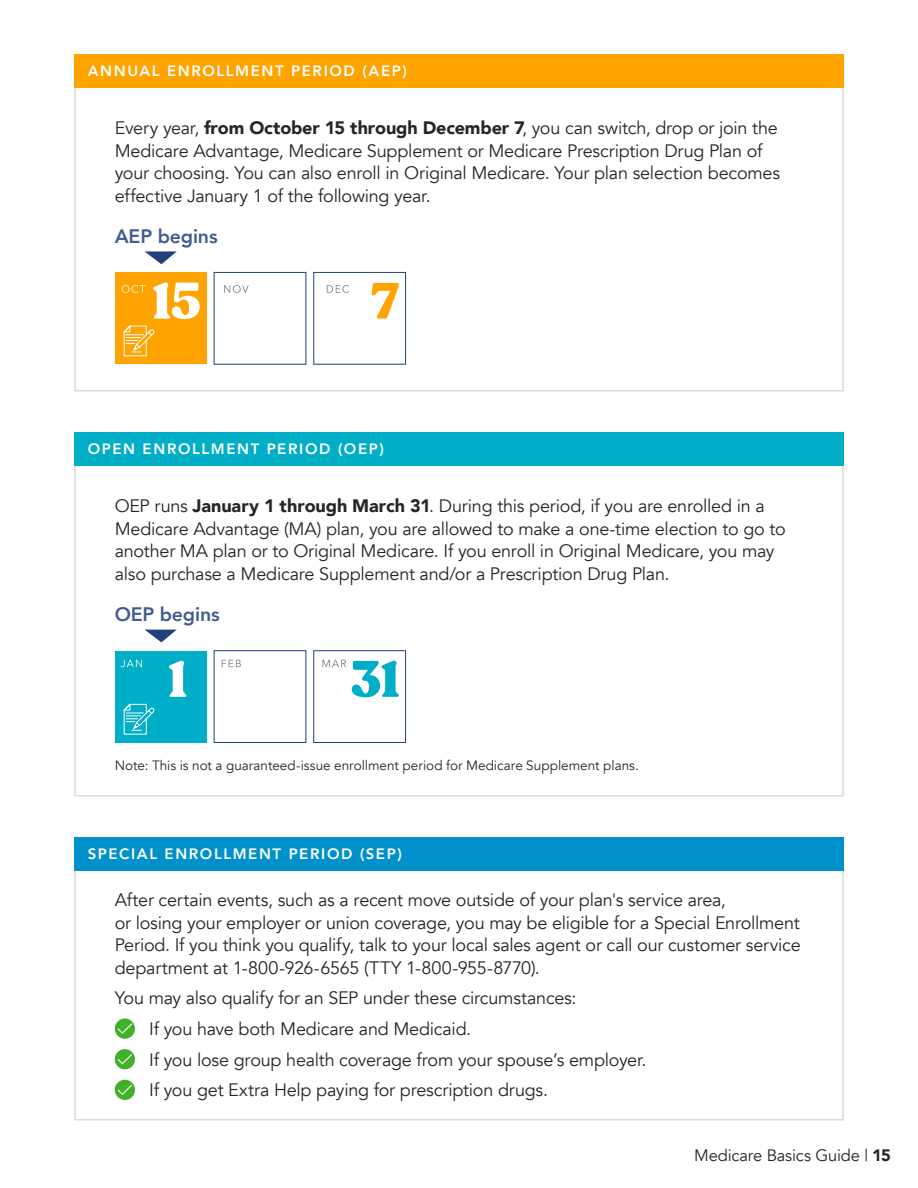
<style>
.page{position:relative;width:918px;height:1188px;background:#fff}
.page>*{position:absolute;margin:0;border:0;box-sizing:border-box;transform-origin:0 0}
.t1{font:900 50.7px "Recoleta";color:#fff}
.t2{font:900 50.7px "Recoleta";color:#00aec7}
.t3{font:900 50.25px "Recoleta";color:#ffa300}
.t4{font:800 19.5px "Avenir";letter-spacing:-.01em;color:#425d8e}
.t5{font:18px/22.5px "Avenir";letter-spacing:-.015em;color:#262626}
.t6{font:16.5px "Avenir";letter-spacing:-.01em;color:#262626}
.t7{font:800 15px "Avenir";letter-spacing:.11em;color:#fff}
.t8{font:13.5px "Avenir";color:#262626}
.s1{font-weight:900}
</style>
<div class="page">
<div style="left:74px;top:837px;width:770px;height:34px;background:#0091cc"></div>
<div style="left:115px;top:1019px;width:20px;height:20px;background:#43b02a;border-radius:50%"></div>
<svg style="left:118px;top:1024px;width:14px;height:10px"></svg>
<div style="left:115px;top:1049px;width:20px;height:20px;background:#43b02a;border-radius:50%"></div>
<svg style="left:118px;top:1054px;width:14px;height:10px"></svg>
<div style="left:115px;top:1080px;width:20px;height:20px;background:#43b02a;border-radius:50%"></div>
<svg style="left:118px;top:1085px;width:14px;height:10px"></svg>
<div style="left:74px;top:54px;width:770px;height:34px;background:#ffa300"></div>
<div style="left:74px;top:432px;width:770px;height:34px;background:#00aec7"></div>
<svg style="left:224px;top:285px;width:25px;height:8px"></svg>
<svg style="left:145px;top:251px;width:32px;height:13px"></svg>
<svg style="left:145px;top:630px;width:31px;height:12px"></svg>
<div style="left:214px;top:650px;width:92px;height:93px;background:#fff;border:1px solid #20417a"></div>
<svg style="left:222px;top:660px;width:19px;height:7px"></svg>
<div style="left:115px;top:272px;width:92px;height:92px;background:#ffa300"></div>
<svg style="left:122px;top:285px;width:23px;height:8px"></svg>
<svg style="left:123px;top:325px;width:32px;height:32px"></svg>
<div style="left:115px;top:651px;width:92px;height:91px;background:#00aec7"></div>
<svg style="left:123px;top:703px;width:32px;height:32px"></svg>
<svg style="left:121px;top:660px;width:21px;height:7px"></svg>
<div style="left:313px;top:272px;width:93px;height:93px;background:#fff;border:1px solid #20417a"></div>
<svg style="left:327px;top:285px;width:22px;height:8px"></svg>
<div style="left:313px;top:650px;width:93px;height:93px;background:#fff;border:1px solid #20417a"></div>
<svg style="left:323px;top:660px;width:23px;height:7px"></svg>
<p class="t7" style="left:88px;top:59px;width:321px">ANNUAL ENROLLMENT PERIOD (AEP)</p>
<p class="t5" style="left:115px;top:117px;width:667px">Every year, <span class="s1">from October 15 through December 7</span>, you can switch, drop or join the Medicare Advantage, Medicare Supplement or Medicare Prescription Drug Plan of your choosing. You can also enroll in Original Medicare. Your plan selection becomes effective January 1 of the following year.</p>
<p class="t4" style="left:115px;top:221px;width:104px">AEP begins</p>
<h1 class="t1" style="left:152px;top:268px;width:51px">15</h1>
<h2 class="t3" style="left:371px;top:269px;width:29px">7</h2>
<p class="t7" style="left:88px;top:437px;width:298px">OPEN ENROLLMENT PERIOD (OEP)</p>
<p class="t5" style="left:115px;top:495px;width:673px">OEP runs <span class="s1">January 1 through March 31</span>. During this period, if you are enrolled in a Medicare Advantage (MA) plan, you are allowed to make a one-time election to go to another MA plan or to Original Medicare. If you enroll in Original Medicare, you may also purchase a Medicare Supplement and/or a Prescription Drug Plan.</p>
<p class="t4" style="left:115px;top:599px;width:107px">OEP begins</p>
<h1 class="t1" style="left:168px;top:647px;width:21px">1</h1>
<h1 class="t2" style="left:351px;top:647px;width:51px">31</h1>
<p class="t8" style="left:115px;top:757px;width:526px">Note: This is not a guaranteed-issue enrollment period for Medicare Supplement plans.</p>
<p class="t7" style="left:88px;top:842px;width:316px">SPECIAL ENROLLMENT PERIOD (SEP)</p>
<p class="t5" style="left:115px;top:889px;width:687px">After certain events, such as a recent move outside of your plan's service area,<br>or losing your employer or union coverage, you may be eligible for a Special Enrollment Period. If you think you qualify, talk to your local sales agent or call our customer service department at 1-800-926-6565 (TTY 1-800-955-8770).</p>
<p class="t5" style="left:149px;top:983px;width:499px;line-height:30.6px;text-indent:-35px">You may also qualify for an SEP under these circumstances:<br>If you have both Medicare and Medicaid.<br>If you lose group health coverage from your spouse’s employer.<br>If you get Extra Help paying for prescription drugs.</p>
<p class="t6" style="left:694px;top:1145px;width:198px">Medicare Basics Guide | <span class="s1">15</span></p>
</div>
